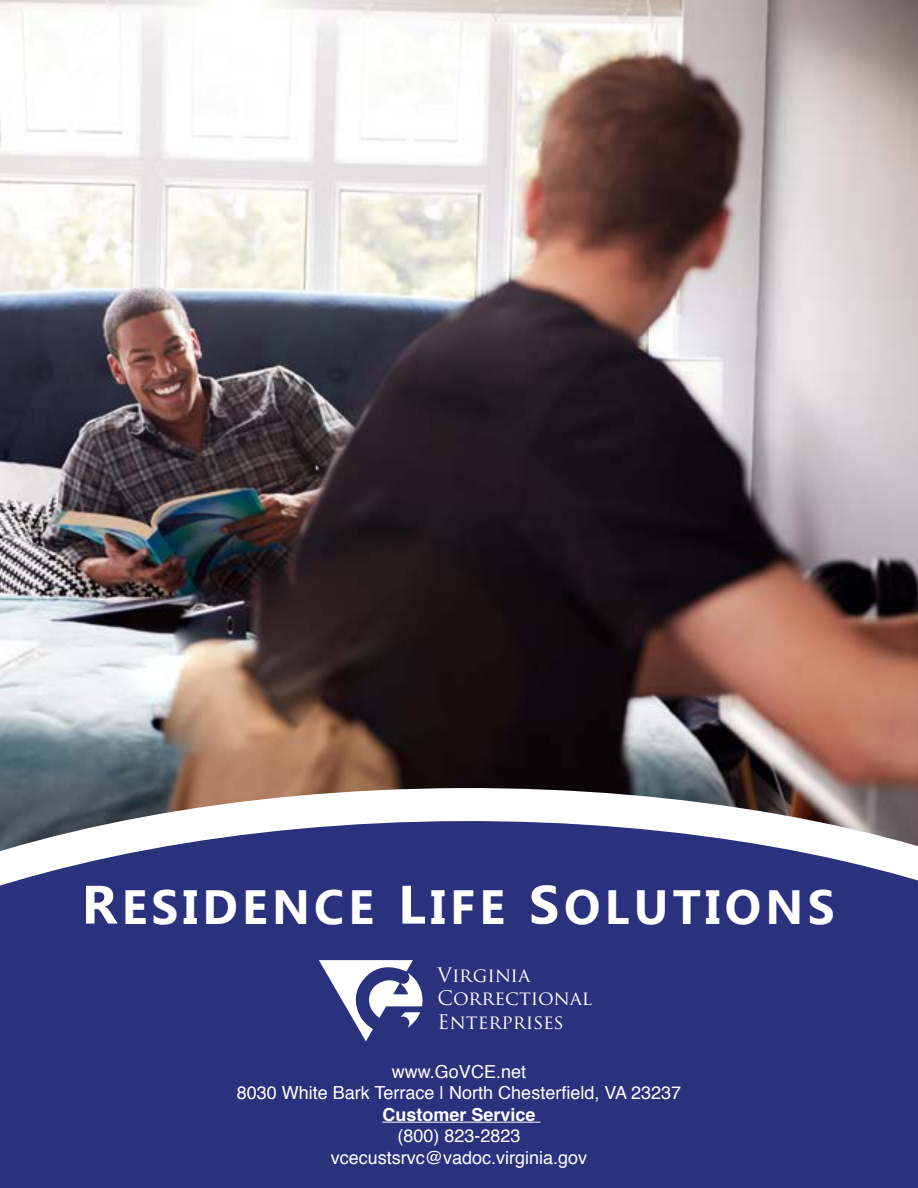
<style>
.page{position:relative;width:918px;height:1188px;background:#fff}
.page>*{position:absolute;margin:0;border:0;box-sizing:border-box;transform-origin:0 0}
.t1{font:700 48px "Ebrima";letter-spacing:.09em;color:#fff}
.t2{font:19.5px/23.4px "Trajan Pro";color:#fff}
.t3{font:18px/21.6px "Helvetica";color:#fff;text-align:center}
.t4{font:700 18px "Helvetica";color:#fff}
.s1{font-size:54px}
</style>
<div class="page">
<img style="left:0;top:0;width:918px;height:774px">
<svg style="left:0;top:774px;width:918px;height:414px;background:#3f4483"></svg>
<hr style="left:382px;top:1122px;width:159px;height:1px;background:#fff">
<svg style="left:319px;top:960px;width:104px;height:81px"></svg>
<h1 class="t1" style="left:82px;top:871px;width:754px"><span class="s1">R</span>ESIDENCE <span class="s1">L</span>IFE <span class="s1">S</span>OLUTIONS</h1>
<p class="t2" style="left:438px;top:963px;width:156px">Virginia<br>Correctional<br>Enterprises</p>
<p class="t3" style="left:237px;top:1061px;width:446px">www.GoVCE.net<br>8030 White Bark Terrace | North Chesterfield, VA 23237</p>
<p class="t4" style="left:382px;top:1100px;width:155px">Customer Service</p>
<p class="t3" style="left:331px;top:1126px;width:258px">(800) 823-2823 vcecustsrvc@vadoc.virginia.gov</p>
</div>
